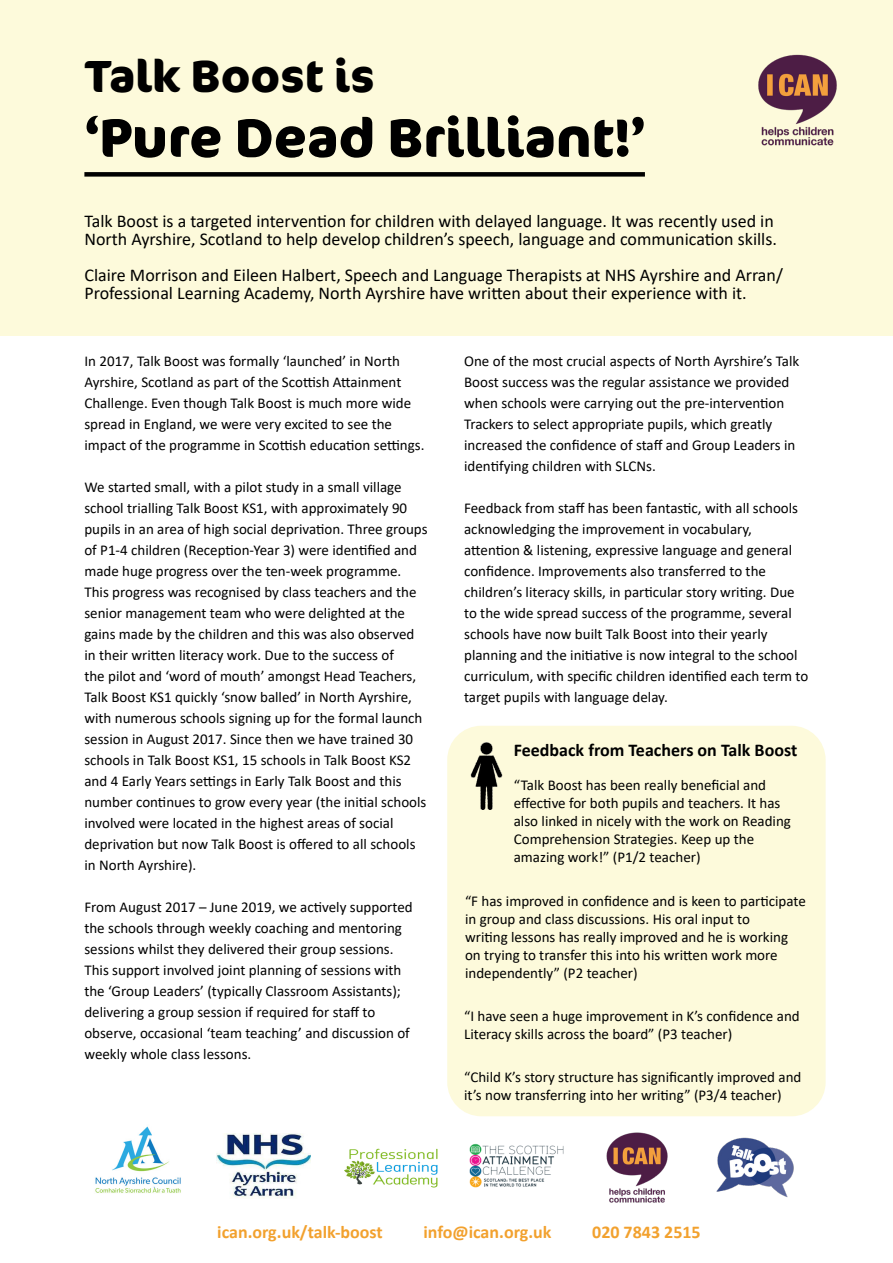
<style>
.page{position:relative;width:893px;height:1263px;background:#fff}
.page>*{position:absolute;margin:0;border:0;box-sizing:border-box;transform-origin:0 0}
.t1{font:700 54px "Cocon Pro";color:#000}
.t2{font:700 45px "Cocon Pro";color:#000}
.t3{font:18px/18px "Calibri";color:#000}
.t4{font:700 18px "Calibri";color:#f2a12e}
.t5{font:700 18px "Calibri";color:#000}
.t6{font:15px/21px "Calibri";color:#000}
</style>
<div class="page">
<div style="left:447px;top:726px;width:379px;height:390px;background:#fdfadb;border-radius:34px"></div>
<div style="left:0;top:0;width:893px;height:336px;background:#fdfadb"></div>
<img style="left:758px;top:54px;width:79px;height:92px">
<div style="left:84px;top:172px;width:561px;height:5px;background:#000"></div>
<img style="left:95px;top:1126px;width:86px;height:67px">
<img style="left:217px;top:1133px;width:94px;height:65px">
<img style="left:344px;top:1148px;width:94px;height:40px">
<img style="left:469px;top:1143px;width:94px;height:45px">
<img style="left:716px;top:1137px;width:78px;height:60px">
<img style="left:606px;top:1132px;width:62px;height:71px">
<img style="left:470px;top:743px;width:33px;height:66px">
<h2 class="t2" style="left:84px;top:45px;width:292px">Talk Boost is</h2>
<h1 class="t1" style="left:84px;top:101px;width:563px">‘Pure Dead Brilliant!’</h1>
<p class="t3" style="left:84px;top:212px;width:694px">Talk Boost is a targeted intervention for children with delayed language. It was recently used in<br>North Ayrshire, Scotland to help develop children’s speech, language and communication skills.</p>
<p class="t3" style="left:84px;top:266px;width:700px">Claire Morrison and Eileen Halbert, Speech and Language Therapists at NHS Ayrshire and Arran/<br>Professional Learning Academy, North Ayrshire have written about their experience with it.</p>
<p class="t6" style="left:84px;top:350px;width:342px">In 2017, Talk Boost was formally ‘launched’ in North Ayrshire, Scotland as part of the Scottish Attainment Challenge. Even though Talk Boost is much more wide spread in England, we were very excited to see the impact of the programme in Scottish education settings.</p>
<p class="t6" style="left:84px;top:476px;width:345px">We started small, with a pilot study in a small village school trialling Talk Boost KS1, with approximately 90 pupils in an area of high social deprivation. Three groups of P1-4 children (Reception-Year 3) were identified and made huge progress over the ten-week programme.<br>This progress was recognised by class teachers and the senior management team who were delighted at the gains made by the children and this was also observed in their written literacy work. Due to the success of<br>the pilot and ‘word of mouth’ amongst Head Teachers, Talk Boost KS1 quickly ‘snow balled’ in North Ayrshire, with numerous schools signing up for the formal launch session in August 2017. Since then we have trained 30 schools in Talk Boost KS1, 15 schools in Talk Boost KS2 and 4 Early Years settings in Early Talk Boost and this number continues to grow every year (the initial schools involved were located in the highest areas of social deprivation but now Talk Boost is offered to all schools in North Ayrshire).</p>
<p class="t6" style="left:84px;top:896px;width:330px">From August 2017 – June 2019, we actively supported the schools through weekly coaching and mentoring sessions whilst they delivered their group sessions.<br>This support involved joint planning of sessions with the ‘Group Leaders’ (typically Classroom Assistants); delivering a group session if required for staff to observe, occasional ‘team teaching’ and discussion of weekly whole class lessons.</p>
<p class="t6" style="left:464px;top:350px;width:337px">One of the most crucial aspects of North Ayrshire’s Talk Boost success was the regular assistance we provided when schools were carrying out the pre-intervention Trackers to select appropriate pupils, which greatly increased the confidence of staff and Group Leaders in identifying children with SLCNs.</p>
<p class="t6" style="left:464px;top:497px;width:346px">Feedback from staff has been fantastic, with all schools acknowledging the improvement in vocabulary, attention &amp; listening, expressive language and general confidence. Improvements also transferred to the children’s literacy skills, in particular story writing. Due to the wide spread success of the programme, several schools have now built Talk Boost into their yearly planning and the initiative is now integral to the school curriculum, with specific children identified each term to target pupils with language delay.</p>
<p class="t5" style="left:514px;top:738px;width:285px">Feedback from Teachers on Talk Boost</p>
<p class="t6" style="left:514px;top:775px;width:279px;line-height:18px">“Talk Boost has been really beneficial and effective for both pupils and teachers. It has also linked in nicely with the work on Reading Comprehension Strategies. Keep up the amazing work!” (P1/2 teacher)</p>
<p class="t6" style="left:465px;top:891px;width:342px;line-height:18px">“F has improved in confidence and is keen to participate in group and class discussions. His oral input to<br>writing lessons has really improved and he is working on trying to transfer this into his written work more independently” (P2 teacher)</p>
<p class="t6" style="left:464px;top:1007px;width:337px;line-height:18px">“I have seen a huge improvement in K’s confidence and<br>Literacy skills across the board” (P3 teacher)</p>
<p class="t6" style="left:464px;top:1067px;width:339px;line-height:18px">“Child K’s story structure has significantly improved and it’s now transferring into her writing” (P3/4 teacher)</p>
<p class="t4" style="left:217px;top:1219px;width:167px">ican.org.uk/talk-boost</p>
<p class="t4" style="left:424px;top:1219px;width:129px">info@ican.org.uk</p>
<p class="t4" style="left:592px;top:1219px;width:110px">020 7843 2515</p>
</div>
